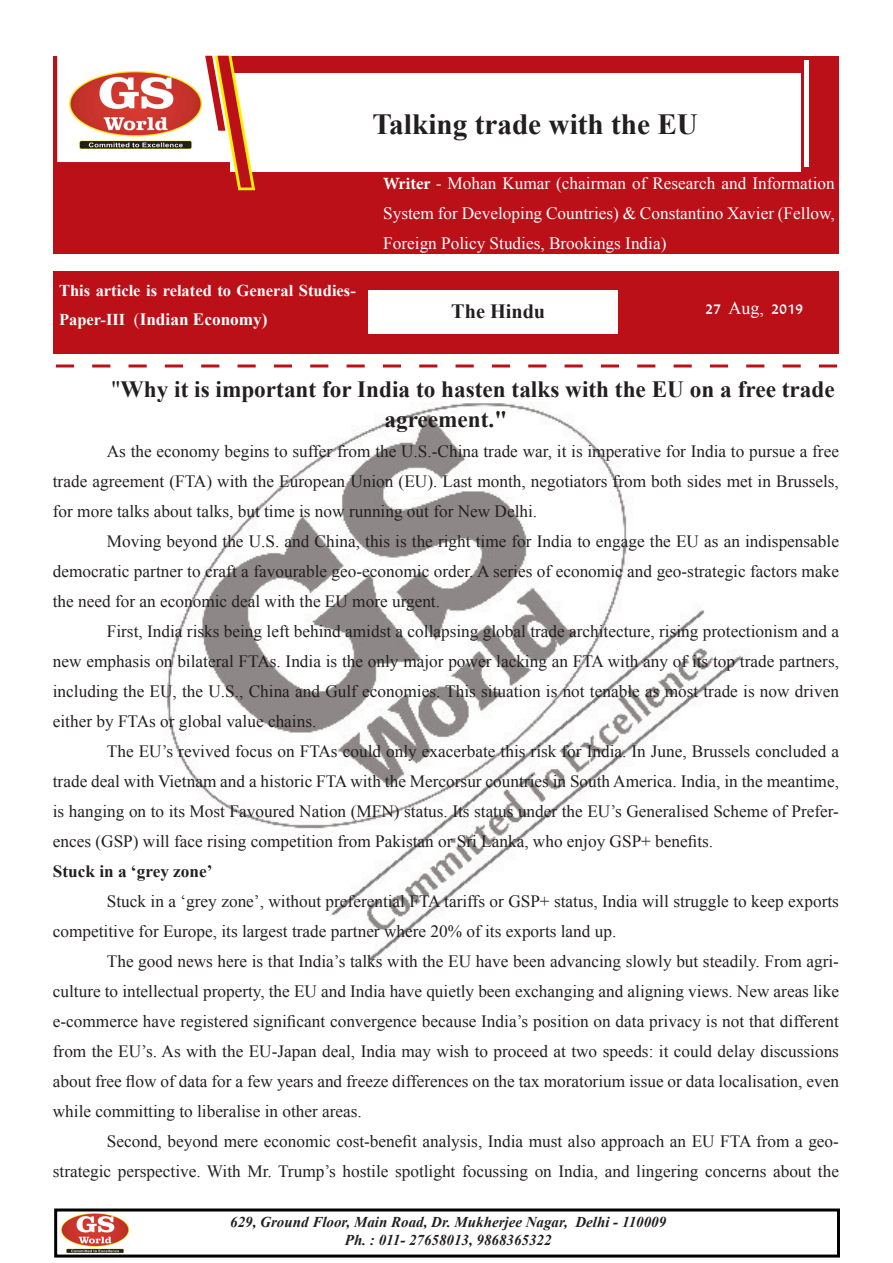
<style>
.page{position:relative;width:893px;height:1263px;background:#fff}
.page>*{position:absolute;margin:0;border:0;box-sizing:border-box;transform-origin:0 0}
.t1{font:700 29.25px "Times New Roman";color:#231f20}
.t2{font:700 23.25px/30px "Times New Roman";color:#231f20}
.t3{font:700 20.25px "Times New Roman";color:#231f20}
.t4{font:700 18px "Walkman Chanakya 905";color:#fff}
.t5{font:17.25px/30px "Times New Roman";color:#231f20;text-align:justify}
.t6{font:17.25px/30px "Times New Roman";color:#fff;text-align:justify}
.t7{font:700 17.25px "Times New Roman";color:#fff}
.t8{font:700 17.25px "Times New Roman";color:#231f20}
.t9{font:700 16.5px "Times New Roman";color:#fff}
.t10{font:italic 700 15px/18px "Times New Roman";color:#231f20;text-align:center}
.s1{font-size:16.5px}
.s2{font-weight:400}
.s3{font-family:"Minion Pro";font-weight:700}
.s4{font-family:"Times New Roman";font-weight:400}
</style>
<div class="page">
<div style="left:54px;top:1208px;width:786px;height:49px;border:3px solid #000"></div>
<img style="left:106px;top:367px;width:687px;height:594px">
<img style="left:62px;top:1213px;width:66px;height:39px">
<svg style="left:56px;top:364px;width:781px;height:3px"></svg>
<div style="left:53px;top:56px;width:785px;height:197px;background:#bb1018"></div>
<div style="left:53px;top:272px;width:785px;height:82px;background:#bb1018"></div>
<div style="left:368px;top:290px;width:249px;height:43px;background:#fff"></div>
<div style="left:230px;top:73px;width:570px;height:98px;background:#fff"></div>
<svg style="left:57px;top:56px;width:198px;height:134px"></svg>
<svg style="left:804px;top:60px;width:4px;height:107px"></svg>
<p class="t9" style="left:59px;top:279px;width:298px">This article is related to General Studies-</p>
<p class="t7" style="left:59px;top:307px;width:210px"><span class="s1">Paper-III</span> <span class="s2">(</span>Indian Economy)</p>
<h1 class="t1" style="left:372px;top:104px;width:327px">Talking trade with the EU</h1>
<p class="t6" style="left:383px;top:168px;width:453px"><span class="s3">Writer -</span> Mohan Kumar (chairman of Research and Information System for Developing Countries) &amp; Constantino Xavier (Fellow, Foreign Policy Studies, Brookings India)</p>
<p class="t3" style="left:451px;top:297px;width:95px">The Hindu</p>
<p class="t4" style="left:705px;top:298px;width:99px">27 <span class="s4">Aug,</span> 2019</p>
<h2 class="t2" style="left:384px;top:373px;width:452px;text-indent:-273px"><span class="s2">"</span>Why it is important for India to hasten talks with the EU on a free trade agreement."</h2>
<p class="t5" style="left:53px;top:436px;width:788px;text-indent:54px">As the economy begins to suffer from the U.S.-China trade war, it is imperative for India to pursue a free trade agreement (FTA) with the European Union (EU). Last month, negotiators from both sides met in Brussels, for more talks about talks, but time is now running out for New Delhi.</p>
<p class="t5" style="left:53px;top:526px;width:788px;text-indent:54px">Moving beyond the U.S. and China, this is the right time for India to engage the EU as an indispensable democratic partner to craft a favourable geo-economic order. A series of economic and geo-strategic factors make the need for an economic deal with the EU more urgent.</p>
<p class="t5" style="left:53px;top:616px;width:788px;text-indent:54px">First, India risks being left behind amidst a collapsing global trade architecture, rising protectionism and a new emphasis on bilateral FTAs. India is the only major power lacking an FTA with any of its top trade partners, including the EU, the U.S., China and Gulf economies. This situation is not tenable as most trade is now driven either by FTAs or global value chains.</p>
<p class="t5" style="left:53px;top:736px;width:788px;text-indent:54px">The EU’s revived focus on FTAs could only exacerbate this risk for India. In June, Brussels concluded a trade deal with Vietnam and a historic FTA with the Mercorsur countries in South America. India, in the meantime, is hanging on to its Most Favoured Nation (MFN) status. Its status under the EU’s Generalised Scheme of Prefer&shy;ences (GSP) will face rising competition from Pakistan or Sri Lanka, who enjoy GSP+ benefits.</p>
<p class="t8" style="left:53px;top:859px;width:161px">Stuck in a ‘grey zone’</p>
<p class="t5" style="left:53px;top:886px;width:788px;text-indent:54px">Stuck in a ‘grey zone’, without preferential FTA tariffs or GSP+ status, India will struggle to keep exports competitive for Europe, its largest trade partner where 20% of its exports land up.</p>
<p class="t5" style="left:53px;top:946px;width:788px;text-indent:54px">The good news here is that India’s talks with the EU have been advancing slowly but steadily. From agri&shy;culture to intellectual property, the EU and India have quietly been exchanging and aligning views. New areas like e-commerce have registered significant convergence because India’s position on data privacy is not that different from the EU’s. As with the EU-Japan deal, India may wish to proceed at two speeds: it could delay discussions about free flow of data for a few years and freeze differences on the tax moratorium issue or data localisation, even while committing to liberalise in other areas.</p>
<p class="t5" style="left:53px;top:1126px;width:788px;text-align:right">Second, beyond mere economic cost-benefit analysis, India must also approach an EU FTA from a geo&shy;strategic perspective. With Mr. Trump’s hostile spotlight focussing on India, and lingering concerns about the</p>
<p class="t10" style="left:230px;top:1212px;width:437px">629, Ground Floor, Main Road, Dr. Mukherjee Nagar, Delhi - 110009<br>Ph. : 011- 27658013, 9868365322</p>
</div>
